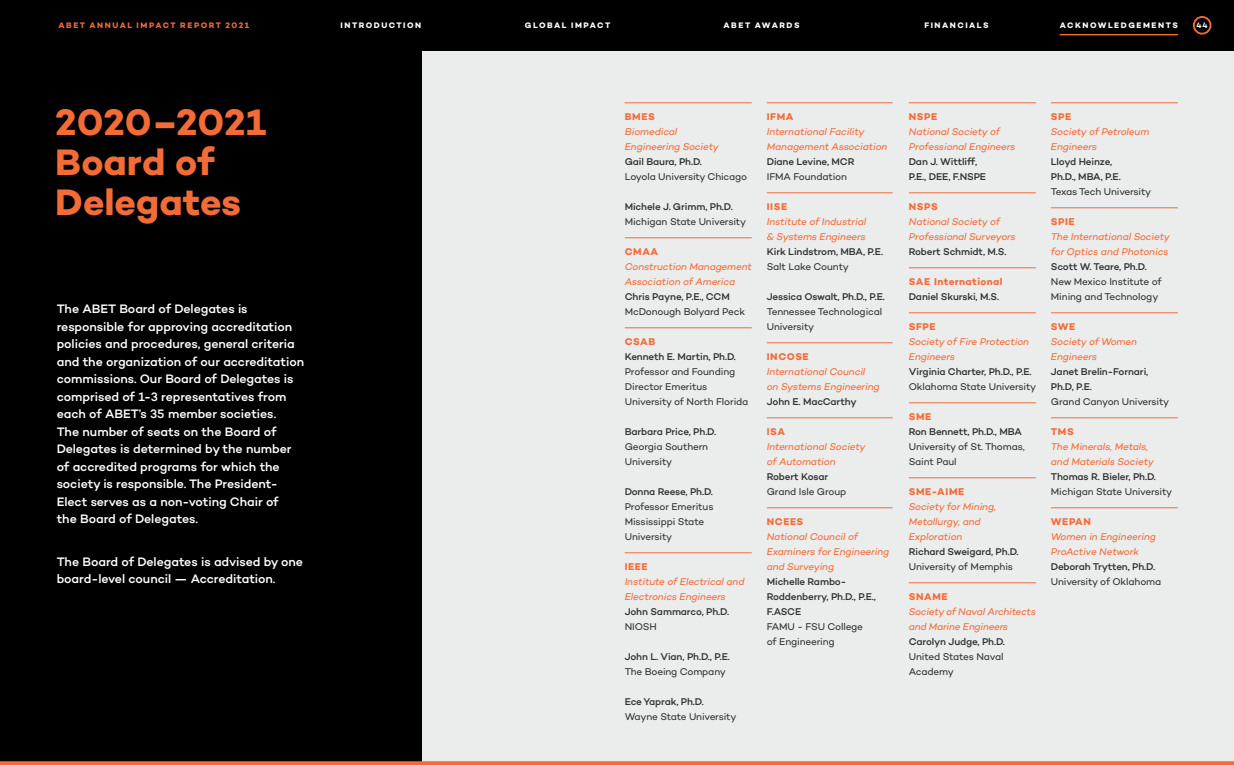
<style>
.page{position:relative;width:1234px;height:765px;background:#fff}
.page>*{position:absolute;margin:0;border:0;box-sizing:border-box;transform-origin:0 0}
.t1{font:700 37.5px/40px "Campton";color:#f36c38}
.t2{font:500 12.5px/17.5px "Campton";letter-spacing:-.005em;color:#fff}
.t3{font:italic 10px/15px "Campton";letter-spacing:-.015em;color:#f36c38}
.t4{font:500 10px/15px "Campton";letter-spacing:-.015em;color:#333}
.t5{font:10px/15px "Campton";letter-spacing:-.015em;color:#333}
.t6{font:700 10px "Campton";letter-spacing:.06em;color:#f36c38}
.t7{font:700 10px "Campton";letter-spacing:.035em;color:#f36c38}
.t8{font:700 8.12px "Campton";letter-spacing:.18em;color:#fff}
.t9{font:700 8.12px "Campton";letter-spacing:.18em;color:#f36c38}
.t10{font:600 8.12px "Campton";color:#fff}
</style>
<div class="page">
<div style="left:0;top:0;width:1233px;height:765px;background:#ebecec"></div>
<div style="left:0;top:15px;width:421px;height:750px;background:#000"></div>
<svg style="left:0;top:761px;width:1233px;height:4px;background:#ed6e3d"></svg>
<hr style="left:766px;top:102px;width:126px;height:1px;background:#f36c38">
<hr style="left:766px;top:192px;width:126px;height:1px;background:#f36c38">
<hr style="left:766px;top:342px;width:126px;height:1px;background:#f36c38">
<hr style="left:766px;top:418px;width:126px;height:1px;background:#f36c38">
<hr style="left:766px;top:508px;width:126px;height:1px;background:#f36c38">
<hr style="left:908px;top:102px;width:127px;height:1px;background:#f36c38">
<hr style="left:908px;top:192px;width:127px;height:1px;background:#f36c38">
<hr style="left:908px;top:268px;width:127px;height:1px;background:#f36c38">
<hr style="left:908px;top:312px;width:127px;height:1px;background:#f36c38">
<hr style="left:908px;top:402px;width:127px;height:1px;background:#f36c38">
<hr style="left:908px;top:478px;width:127px;height:1px;background:#f36c38">
<hr style="left:908px;top:582px;width:127px;height:1px;background:#f36c38">
<hr style="left:1050px;top:102px;width:127px;height:1px;background:#f36c38">
<hr style="left:1050px;top:208px;width:127px;height:1px;background:#f36c38">
<hr style="left:1050px;top:312px;width:127px;height:1px;background:#f36c38">
<hr style="left:1050px;top:418px;width:127px;height:1px;background:#f36c38">
<hr style="left:1050px;top:508px;width:127px;height:1px;background:#f36c38">
<hr style="left:624px;top:102px;width:127px;height:1px;background:#f36c38">
<hr style="left:624px;top:238px;width:127px;height:1px;background:#f36c38">
<hr style="left:624px;top:328px;width:127px;height:1px;background:#f36c38">
<hr style="left:624px;top:552px;width:127px;height:1px;background:#f36c38">
<div style="left:0;top:0;width:1233px;height:51px;background:#000"></div>
<div style="left:1192px;top:16px;width:18px;height:19px;border:2px solid #f36c38;border-radius:50%"></div>
<hr style="left:1059px;top:34px;width:118px;height:1px;background:#f36c38">
<p class="t9" style="left:58px;top:20px;width:192px">ABET ANNUAL IMPACT REPORT 2021</p>
<p class="t8" style="left:340px;top:20px;width:82px">INTRODUCTION</p>
<p class="t8" style="left:525px;top:20px;width:87px">GLOBAL IMPACT</p>
<p class="t8" style="left:723px;top:20px;width:77px">ABET AWARDS</p>
<p class="t8" style="left:924px;top:20px;width:66px">FINANCIALS</p>
<p class="t8" style="left:1059px;top:20px;width:119px">ACKNOWLEDGEMENTS</p>
<p class="t10" style="left:1196px;top:20px;width:13px">44</p>
<h1 class="t1" style="left:55px;top:102px;width:212px">2020–2021<br>Board of<br>Delegates</h1>
<p class="t6" style="left:908px;top:110px;width:30px">NSPE</p>
<p class="t6" style="left:624px;top:110px;width:32px">BMES</p>
<p class="t3" style="left:624px;top:124px;width:96px">Biomedical<br>Engineering Society</p>
<p class="t4" style="left:624px;top:154px;width:79px">Gail Baura, Ph.D.</p>
<p class="t5" style="left:624px;top:169px;width:124px">Loyola University Chicago</p>
<p class="t4" style="left:624px;top:199px;width:110px">Michele J. Grimm, Ph.D.</p>
<p class="t5" style="left:624px;top:214px;width:123px">Michigan State University</p>
<p class="t6" style="left:624px;top:245px;width:35px">CMAA</p>
<p class="t3" style="left:624px;top:259px;width:128px">Construction Management<br>Association of America</p>
<p class="t4" style="left:624px;top:289px;width:107px">Chris Payne, P.E., CCM</p>
<p class="t5" style="left:624px;top:304px;width:122px">McDonough Bolyard Peck</p>
<p class="t6" style="left:624px;top:335px;width:32px">CSAB</p>
<p class="t4" style="left:624px;top:349px;width:113px">Kenneth E. Martin, Ph.D.</p>
<p class="t5" style="left:624px;top:364px;width:125px">Professor and Founding<br>Director Emeritus<br>University of North Florida</p>
<p class="t4" style="left:624px;top:424px;width:93px">Barbara Price, Ph.D.</p>
<p class="t5" style="left:624px;top:439px;width:85px">Georgia Southern<br>University</p>
<p class="t4" style="left:624px;top:484px;width:90px">Donna Reese, Ph.D.</p>
<p class="t5" style="left:624px;top:499px;width:90px">Professor Emeritus<br>Mississippi State<br>University</p>
<p class="t6" style="left:624px;top:560px;width:24px">IEEE</p>
<p class="t3" style="left:624px;top:574px;width:121px">Institute of Electrical and<br>Electronics Engineers</p>
<p class="t4" style="left:624px;top:604px;width:106px">John Sammarco, Ph.D.</p>
<p class="t5" style="left:624px;top:619px;width:34px">NIOSH</p>
<p class="t4" style="left:624px;top:649px;width:107px">John L. Vian, Ph.D., P.E.</p>
<p class="t5" style="left:624px;top:664px;width:103px">The Boeing Company</p>
<p class="t4" style="left:624px;top:694px;width:80px">Ece Yaprak, Ph.D.</p>
<p class="t5" style="left:624px;top:709px;width:113px">Wayne State University</p>
<p class="t6" style="left:766px;top:110px;width:28px">IFMA</p>
<p class="t3" style="left:766px;top:124px;width:122px">International Facility<br>Management Association</p>
<p class="t4" style="left:766px;top:154px;width:89px">Diane Levine, MCR</p>
<p class="t5" style="left:766px;top:169px;width:82px">IFMA Foundation</p>
<p class="t6" style="left:766px;top:200px;width:22px">IISE</p>
<p class="t3" style="left:766px;top:214px;width:101px">Institute of Industrial &amp; Systems Engineers</p>
<p class="t4" style="left:766px;top:244px;width:118px">Kirk Lindstrom, MBA, P.E.</p>
<p class="t5" style="left:766px;top:259px;width:83px">Salt Lake County</p>
<p class="t4" style="left:766px;top:289px;width:120px">Jessica Oswalt, Ph.D., P.E.</p>
<p class="t5" style="left:766px;top:304px;width:117px">Tennessee Technological<br>University</p>
<p class="t6" style="left:766px;top:350px;width:43px">INCOSE</p>
<p class="t3" style="left:766px;top:364px;width:114px">International Council<br>on Systems Engineering</p>
<p class="t4" style="left:766px;top:394px;width:91px">John E. MacCarthy</p>
<p class="t6" style="left:766px;top:425px;width:20px">ISA</p>
<p class="t3" style="left:766px;top:439px;width:100px">International Society of Automation</p>
<p class="t4" style="left:766px;top:469px;width:63px">Robert Kosar</p>
<p class="t5" style="left:766px;top:484px;width:81px">Grand Isle Group</p>
<p class="t6" style="left:766px;top:515px;width:38px">NCEES</p>
<p class="t3" style="left:766px;top:529px;width:124px">National Council of<br>Examiners for Engineering and Surveying</p>
<p class="t4" style="left:766px;top:574px;width:111px">Michelle Rambo-<br>Roddenberry, Ph.D., P.E.,<br>F.ASCE</p>
<p class="t5" style="left:766px;top:619px;width:98px">FAMU - FSU College of Engineering</p>
<p class="t3" style="left:908px;top:124px;width:108px">National Society of<br>Professional Engineers</p>
<p class="t4" style="left:908px;top:154px;width:79px">Dan J. Wittliff,<br>P.E., DEE, F.NSPE</p>
<p class="t6" style="left:908px;top:200px;width:30px">NSPS</p>
<p class="t3" style="left:908px;top:214px;width:108px">National Society of<br>Professional Surveyors</p>
<p class="t4" style="left:908px;top:244px;width:99px">Robert Schmidt, M.S.</p>
<p class="t7" style="left:908px;top:275px;width:95px">SAE International</p>
<p class="t4" style="left:908px;top:289px;width:92px">Daniel Skurski, M.S.</p>
<p class="t6" style="left:908px;top:320px;width:28px">SFPE</p>
<p class="t3" style="left:908px;top:334px;width:122px">Society of Fire Protection<br>Engineers</p>
<p class="t4" style="left:908px;top:364px;width:124px">Virginia Charter, Ph.D., P.E.</p>
<p class="t5" style="left:908px;top:379px;width:129px">Oklahoma State University</p>
<p class="t6" style="left:908px;top:410px;width:24px">SME</p>
<p class="t4" style="left:908px;top:424px;width:115px">Ron Bennett, Ph.D., MBA</p>
<p class="t5" style="left:908px;top:439px;width:117px">University of St. Thomas,<br>Saint Paul</p>
<p class="t6" style="left:908px;top:485px;width:57px">SME-AIME</p>
<p class="t3" style="left:908px;top:499px;width:89px">Society for Mining,<br>Metallurgy, and<br>Exploration</p>
<p class="t4" style="left:908px;top:544px;width:111px">Richard Sweigard, Ph.D.</p>
<p class="t5" style="left:908px;top:559px;width:106px">University of Memphis</p>
<p class="t6" style="left:908px;top:590px;width:40px">SNAME</p>
<p class="t3" style="left:908px;top:604px;width:128px">Society of Naval Architects and Marine Engineers</p>
<p class="t4" style="left:908px;top:634px;width:98px">Carolyn Judge, Ph.D.</p>
<p class="t5" style="left:908px;top:649px;width:96px">United States Naval<br>Academy</p>
<p class="t2" style="left:57px;top:300px;width:249px">The ABET Board of Delegates is responsible for approving accreditation policies and procedures, general criteria and the organization of our accreditation commissions. Our Board of Delegates is comprised of 1-3 representatives from each of ABET’s 35 member societies.<br>The number of seats on the Board of Delegates is determined by the number of accredited programs for which the society is responsible. The President-Elect serves as a non-voting Chair of<br>the Board of Delegates.</p>
<p class="t2" style="left:57px;top:553px;width:248px">The Board of Delegates is advised by one board-level council — Accreditation.</p>
<p class="t6" style="left:1050px;top:110px;width:22px">SPE</p>
<p class="t3" style="left:1050px;top:124px;width:100px">Society of Petroleum<br>Engineers</p>
<p class="t4" style="left:1050px;top:154px;width:71px">Lloyd Heinze,<br>Ph.D., MBA, P.E.</p>
<p class="t5" style="left:1050px;top:184px;width:102px">Texas Tech University</p>
<p class="t6" style="left:1050px;top:215px;width:25px">SPIE</p>
<p class="t3" style="left:1050px;top:229px;width:120px">The International Society for Optics and Photonics</p>
<p class="t4" style="left:1050px;top:259px;width:97px">Scott W. Teare, Ph.D.</p>
<p class="t5" style="left:1050px;top:274px;width:112px">New Mexico Institute of<br>Mining and Technology</p>
<p class="t6" style="left:1050px;top:320px;width:26px">SWE</p>
<p class="t3" style="left:1050px;top:334px;width:88px">Society of Women<br>Engineers</p>
<p class="t4" style="left:1050px;top:364px;width:99px">Janet Brelin-Fornari,<br>Ph.D, P.E.</p>
<p class="t5" style="left:1050px;top:394px;width:120px">Grand Canyon University</p>
<p class="t6" style="left:1050px;top:425px;width:24px">TMS</p>
<p class="t3" style="left:1050px;top:439px;width:104px">The Minerals, Metals, and Materials Society</p>
<p class="t4" style="left:1050px;top:469px;width:107px">Thomas R. Bieler, Ph.D.</p>
<p class="t5" style="left:1050px;top:484px;width:123px">Michigan State University</p>
<p class="t6" style="left:1050px;top:515px;width:41px">WEPAN</p>
<p class="t3" style="left:1050px;top:529px;width:106px">Women in Engineering<br>ProActive Network</p>
<p class="t4" style="left:1050px;top:559px;width:106px">Deborah Trytten, Ph.D.</p>
<p class="t5" style="left:1050px;top:574px;width:112px">University of Oklahoma</p>
</div>
